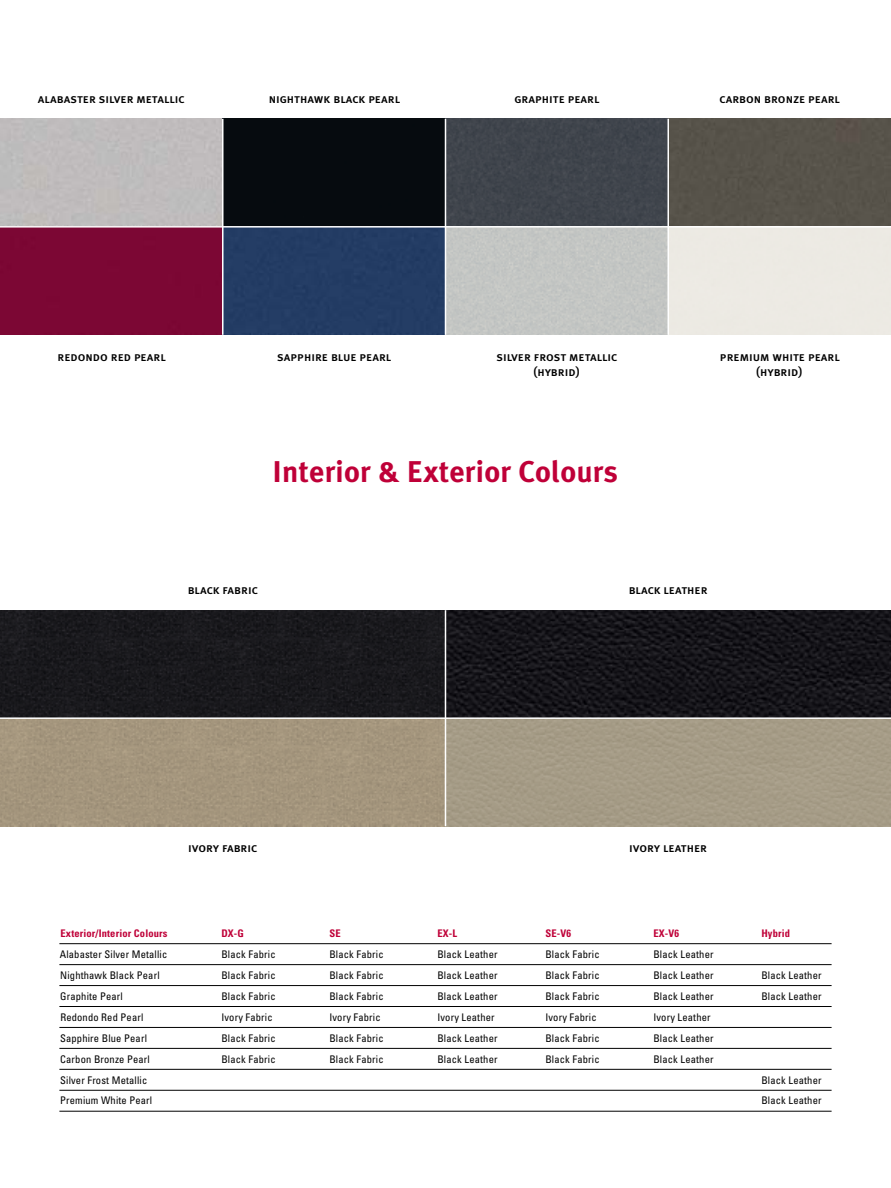
<style>
.page{position:relative;width:891px;height:1188px;background:#fff}
.page>*{position:absolute;margin:0;border:0;box-sizing:border-box;transform-origin:0 0}
.t1{font:700 30px "Meta Plus";letter-spacing:.01em;color:#bf0038}
.t2{font:12.75px/15px "Meta Plus Medium Caps";color:#000;text-align:center}
.t3{font:condensed 10.5px "Univers";letter-spacing:.015em;color:#000}
.t4{font:700 condensed 10.5px "Univers";letter-spacing:.015em;color:#bf0038}
</style>
<div class="page">
<img style="left:0;top:119px;width:891px;height:216px">
<img style="left:0;top:610px;width:891px;height:216px">
<hr style="left:593px;top:610px;width:2px;height:216px;background:#fff">
<hr style="left:59px;top:943px;width:773px;height:1px;background:#000">
<hr style="left:59px;top:964px;width:773px;height:1px;background:#000">
<hr style="left:59px;top:985px;width:773px;height:1px;background:#000">
<hr style="left:59px;top:1006px;width:773px;height:1px;background:#000">
<hr style="left:59px;top:1027px;width:773px;height:1px;background:#000">
<hr style="left:59px;top:1048px;width:773px;height:1px;background:#000">
<hr style="left:59px;top:1069px;width:773px;height:1px;background:#000">
<hr style="left:59px;top:1090px;width:773px;height:1px;background:#000">
<hr style="left:59px;top:1111px;width:773px;height:1px;background:#000">
<hr style="left:222px;top:119px;width:2px;height:216px;background:#fff">
<hr style="left:0;top:226px;width:891px;height:2px;background:#fff">
<hr style="left:445px;top:119px;width:1px;height:216px;background:#fff">
<hr style="left:668px;top:119px;width:1px;height:216px;background:#fff">
<hr style="left:445px;top:610px;width:1px;height:216px;background:#fff">
<hr style="left:0;top:717px;width:891px;height:2px;background:#fff">
<p class="t2" style="left:38px;top:91px;width:148px">alabaster silver metallic</p>
<p class="t2" style="left:269px;top:91px;width:133px">nighthawk black pearl</p>
<p class="t2" style="left:514px;top:91px;width:87px">graphite pearl</p>
<p class="t2" style="left:719px;top:91px;width:122px">carbon bronze pearl</p>
<p class="t2" style="left:58px;top:349px;width:110px">redondo red pearl</p>
<p class="t2" style="left:277px;top:349px;width:116px">sapphire blue pearl</p>
<p class="t2" style="left:496px;top:349px;width:122px">silver frost metallic (hybrid)</p>
<h1 class="t1" style="left:272px;top:460px;width:347px">Interior &amp; Exterior Colours</h1>
<p class="t2" style="left:720px;top:349px;width:121px">premium white pearl (hybrid)</p>
<p class="t2" style="left:188px;top:582px;width:72px">black fabric</p>
<p class="t2" style="left:629px;top:582px;width:81px">black leather</p>
<p class="t2" style="left:188px;top:841px;width:71px">ivory fabric</p>
<p class="t2" style="left:629px;top:841px;width:80px">ivory leather</p>
<p class="t4" style="left:61px;top:929px;width:109px">Exterior/Interior Colours</p>
<p class="t4" style="left:221px;top:929px;width:24px">DX-G</p>
<p class="t4" style="left:329px;top:929px;width:13px">SE</p>
<p class="t4" style="left:437px;top:929px;width:21px">EX-L</p>
<p class="t4" style="left:545px;top:929px;width:27px">SE-V6</p>
<p class="t4" style="left:653px;top:929px;width:27px">EX-V6</p>
<p class="t4" style="left:761px;top:929px;width:30px">Hybrid</p>
<p class="t3" style="left:60px;top:950px;width:109px">Alabaster Silver Metallic</p>
<p class="t3" style="left:221px;top:950px;width:56px">Black Fabric</p>
<p class="t3" style="left:329px;top:950px;width:56px">Black Fabric</p>
<p class="t3" style="left:437px;top:950px;width:62px">Black Leather</p>
<p class="t3" style="left:545px;top:950px;width:56px">Black Fabric</p>
<p class="t3" style="left:653px;top:950px;width:62px">Black Leather</p>
<p class="t3" style="left:60px;top:971px;width:101px">Nighthawk Black Pearl</p>
<p class="t3" style="left:221px;top:971px;width:56px">Black Fabric</p>
<p class="t3" style="left:329px;top:971px;width:56px">Black Fabric</p>
<p class="t3" style="left:437px;top:971px;width:62px">Black Leather</p>
<p class="t3" style="left:545px;top:971px;width:56px">Black Fabric</p>
<p class="t3" style="left:653px;top:971px;width:62px">Black Leather</p>
<p class="t3" style="left:761px;top:971px;width:62px">Black Leather</p>
<p class="t3" style="left:60px;top:992px;width:64px">Graphite Pearl</p>
<p class="t3" style="left:221px;top:992px;width:56px">Black Fabric</p>
<p class="t3" style="left:329px;top:992px;width:56px">Black Fabric</p>
<p class="t3" style="left:437px;top:992px;width:62px">Black Leather</p>
<p class="t3" style="left:545px;top:992px;width:56px">Black Fabric</p>
<p class="t3" style="left:653px;top:992px;width:62px">Black Leather</p>
<p class="t3" style="left:761px;top:992px;width:62px">Black Leather</p>
<p class="t3" style="left:60px;top:1013px;width:85px">Redondo Red Pearl</p>
<p class="t3" style="left:221px;top:1013px;width:53px">Ivory Fabric</p>
<p class="t3" style="left:329px;top:1013px;width:53px">Ivory Fabric</p>
<p class="t3" style="left:437px;top:1013px;width:59px">Ivory Leather</p>
<p class="t3" style="left:545px;top:1013px;width:53px">Ivory Fabric</p>
<p class="t3" style="left:653px;top:1013px;width:59px">Ivory Leather</p>
<p class="t3" style="left:60px;top:1034px;width:88px">Sapphire Blue Pearl</p>
<p class="t3" style="left:221px;top:1034px;width:56px">Black Fabric</p>
<p class="t3" style="left:329px;top:1034px;width:56px">Black Fabric</p>
<p class="t3" style="left:437px;top:1034px;width:62px">Black Leather</p>
<p class="t3" style="left:545px;top:1034px;width:56px">Black Fabric</p>
<p class="t3" style="left:653px;top:1034px;width:62px">Black Leather</p>
<p class="t3" style="left:60px;top:1055px;width:91px">Carbon Bronze Pearl</p>
<p class="t3" style="left:221px;top:1055px;width:56px">Black Fabric</p>
<p class="t3" style="left:329px;top:1055px;width:56px">Black Fabric</p>
<p class="t3" style="left:437px;top:1055px;width:62px">Black Leather</p>
<p class="t3" style="left:545px;top:1055px;width:56px">Black Fabric</p>
<p class="t3" style="left:653px;top:1055px;width:62px">Black Leather</p>
<p class="t3" style="left:60px;top:1076px;width:89px">Silver Frost Metallic</p>
<p class="t3" style="left:761px;top:1076px;width:62px">Black Leather</p>
<p class="t3" style="left:60px;top:1097px;width:94px">Premium White Pearl</p>
<p class="t3" style="left:761px;top:1097px;width:62px">Black Leather</p>
</div>
